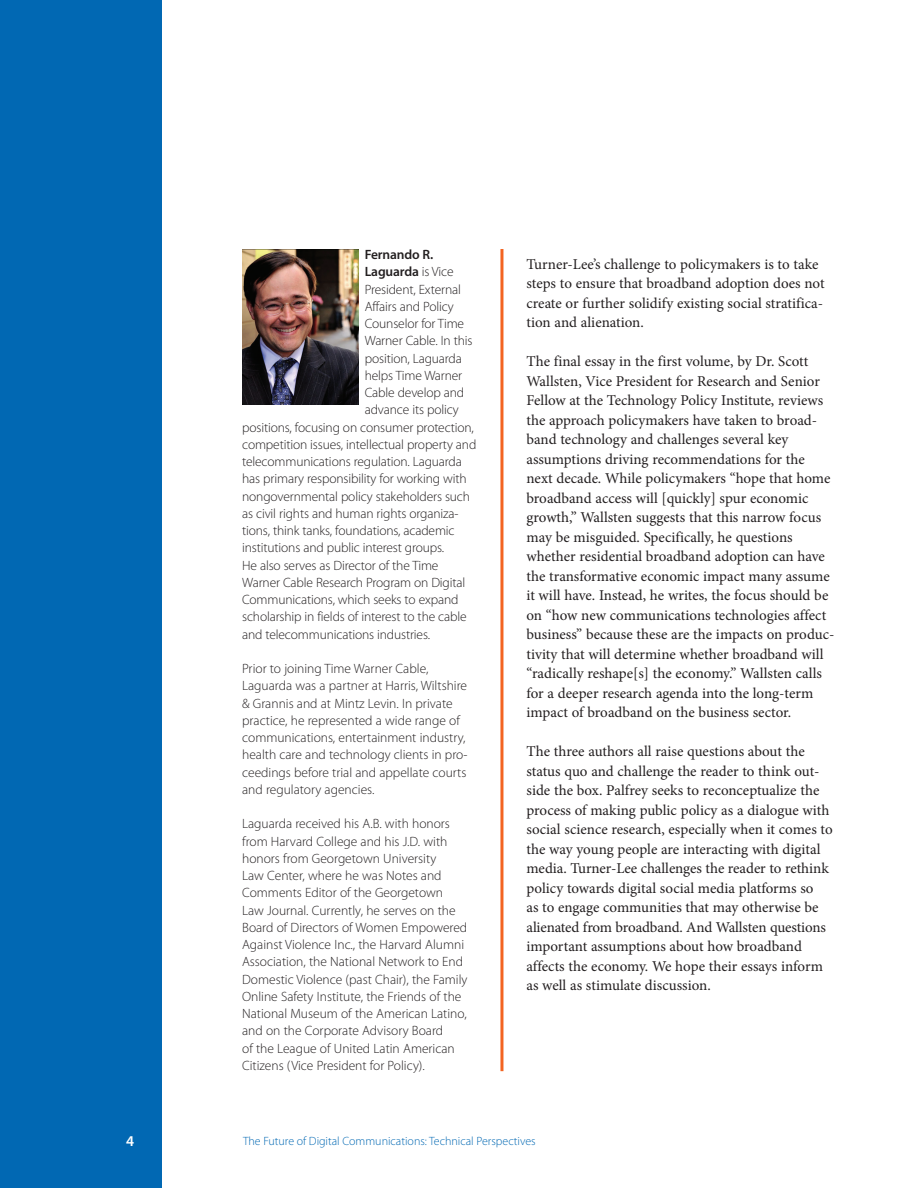
<style>
.page{position:relative;width:918px;height:1188px;background:#fff}
.page>*{position:absolute;margin:0;border:0;box-sizing:border-box;transform-origin:0 0}
.Text__Body_Text{font:15px/19.5px "Minion Pro";color:#231f20}
.Master_Page__Page_Nu{font:600 15px "Myriad Pro";color:#fff}
.Sidebar_Text{font:300 13.5px/17.2px "Myriad Pro";letter-spacing:-.005em;color:#231f20}
.Sidebar_Text-2{font:600 13.5px "Myriad Pro";letter-spacing:-.01em;color:#231f20}
.Master_Page__Footer{font:300 12px "Myriad Pro";color:#0168b3}
.s1{font-weight:300}
</style>
<div class="page">
<img style="left:242px;top:249px;width:116px;height:156px">
<hr style="left:500px;top:249px;width:3px;height:822px;background:#f36421">
<div style="left:0;top:0;width:162px;height:1188px;background:#0168b3"></div>
<p class="Sidebar_Text-2" style="left:365px;top:246px;width:70px">Fernando R.</p>
<p class="Sidebar_Text-2" style="left:365px;top:263px;width:90px">Laguarda <span class="s1">is Vice</span></p>
<p class="Sidebar_Text" style="left:365px;top:280px;width:98px">President, External</p>
<p class="Sidebar_Text" style="left:365px;top:298px;width:91px">Affairs and Policy</p>
<p class="Sidebar_Text" style="left:365px;top:315px;width:101px">Counselor for Time</p>
<p class="Sidebar_Text" style="left:365px;top:332px;width:109px">Warner Cable. In this</p>
<p class="Sidebar_Text" style="left:365px;top:349px;width:99px">position, Laguarda</p>
<p class="Sidebar_Text" style="left:365px;top:367px;width:99px">helps Time Warner</p>
<p class="Sidebar_Text" style="left:365px;top:384px;width:101px">Cable develop and</p>
<p class="Sidebar_Text" style="left:365px;top:401px;width:96px">advance its policy</p>
<p class="Sidebar_Text" style="left:242px;top:418px;width:233px">positions, focusing on consumer protection,</p>
<p class="Sidebar_Text" style="left:242px;top:436px;width:236px">competition issues, intellectual property and</p>
<p class="Sidebar_Text" style="left:242px;top:453px;width:221px">telecommunications regulation. Laguarda</p>
<p class="Sidebar_Text" style="left:242px;top:470px;width:226px">has primary responsibility for working with</p>
<p class="Sidebar_Text" style="left:242px;top:487px;width:229px">nongovernmental policy stakeholders such</p>
<p class="Sidebar_Text" style="left:242px;top:505px;width:218px">as civil rights and human rights organiza-</p>
<p class="Sidebar_Text" style="left:242px;top:522px;width:214px">tions, think tanks, foundations, academic</p>
<p class="Sidebar_Text" style="left:242px;top:539px;width:203px">institutions and public interest groups.</p>
<p class="Sidebar_Text" style="left:242px;top:556px;width:198px">He also serves as Director of the Time</p>
<p class="Sidebar_Text" style="left:242px;top:574px;width:225px">Warner Cable Research Program on Digital</p>
<p class="Sidebar_Text" style="left:242px;top:591px;width:218px">Communications, which seeks to expand</p>
<p class="Sidebar_Text" style="left:242px;top:608px;width:226px">scholarship in fields of interest to the cable</p>
<p class="Sidebar_Text" style="left:242px;top:625px;width:189px">and telecommunications industries.</p>
<p class="Sidebar_Text" style="left:242px;top:660px;width:227px">Prior to joining Time Warner Cable, Laguarda was a partner at Harris, Wiltshire &amp; Grannis and at Mintz Levin. In private practice, he represented a wide range of communications, entertainment industry, health care and technology clients in pro&shy;ceedings before trial and appellate courts and regulatory agencies.</p>
<p class="Sidebar_Text" style="left:242px;top:815px;width:227px">Laguarda received his A.B. with honors from Harvard College and his J.D. with honors from Georgetown University<br>Law Center, where he was Notes and Comments Editor of the Georgetown Law Journal. Currently, he serves on the Board of Directors of Women Empowered Against Violence Inc., the Harvard Alumni Association, the National Network to End Domestic Violence (past Chair), the Family Online Safety Institute, the Friends of the National Museum of the American Latino, and on the Corporate Advisory Board<br>of the League of United Latin American Citizens (Vice President for Policy).</p>
<p class="Text__Body_Text" style="left:526px;top:254px;width:300px">Turner-Lee’s challenge to policymakers is to take steps to ensure that broadband adoption does not create or further solidify existing social stratifica&shy;tion and alienation.</p>
<p class="Text__Body_Text" style="left:526px;top:352px;width:309px">The final essay in the first volume, by Dr. Scott Wallsten, Vice President for Research and Senior Fellow at the Technology Policy Institute, reviews the approach policymakers have taken to broad&shy;band technology and challenges several key assumptions driving recommendations for the next decade. While policymakers “hope that home broadband access will [quickly] spur economic growth,” Wallsten suggests that this narrow focus may be misguided. Specifically, he questions whether residential broadband adoption can have the transformative economic impact many assume it will have. Instead, he writes, the focus should be on “how new communications technologies affect business” because these are the impacts on produc&shy;tivity that will determine whether broadband will “radically reshape[s] the economy.” Wallsten calls for a deeper research agenda into the long-term impact of broadband on the business sector.</p>
<p class="Text__Body_Text" style="left:526px;top:742px;width:308px">The three authors all raise questions about the status quo and challenge the reader to think out&shy;side the box. Palfrey seeks to reconceptualize the process of making public policy as a dialogue with social science research, especially when it comes to the way young people are interacting with digital media. Turner-Lee challenges the reader to rethink policy towards digital social media platforms so<br>as to engage communities that may otherwise be alienated from broadband. And Wallsten questions important assumptions about how broadband affects the economy. We hope their essays inform as well as stimulate discussion.</p>
<p class="Master_Page__Page_Nu" style="left:126px;top:1131px;width:10px">4</p>
<p class="Master_Page__Footer" style="left:243px;top:1133px;width:294px">The Future of Digital Communications: Technical Perspectives</p>
</div>
